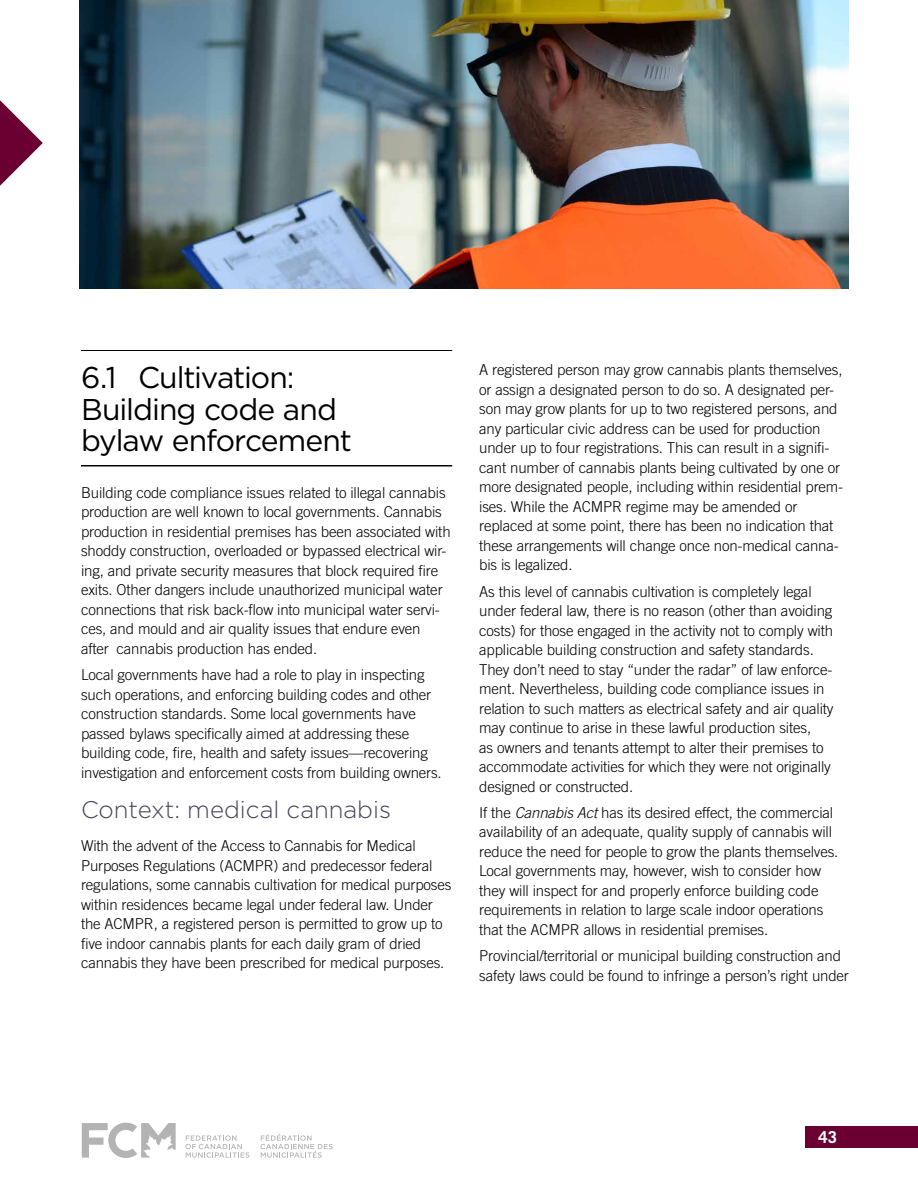
<style>
.page{position:relative;width:918px;height:1188px;background:#fff}
.page>*{position:absolute;margin:0;border:0;box-sizing:border-box;transform-origin:0 0}
.H3__Section_subhead{font:30px/31.5px "Gotham";letter-spacing:-.035em;color:#000}
.H4_tertiary_number{font:300 24px "Gotham";color:#444359}
.t1{font:700 16.5px "Trade Gothic LT Std";color:#fff}
.Body{font:300 15px/19.5px "Trade Gothic LT Std";letter-spacing:-.01em;color:#000}
.s1{font-style:italic}
</style>
<div class="page">
<div style="left:805px;top:1127px;width:113px;height:21px;background:#6a0032"></div>
<svg style="left:82px;top:1123px;width:94px;height:35px"></svg>
<svg style="left:185px;top:1135px;width:64px;height:23px"></svg>
<svg style="left:260px;top:1134px;width:73px;height:24px"></svg>
<svg style="left:0;top:100px;width:43px;height:86px"></svg>
<img style="left:80px;top:0;width:768px;height:289px">
<hr style="left:81px;top:350px;width:371px;height:1px;background:#000">
<hr style="left:81px;top:465px;width:371px;height:1px;background:#000">
<h3 class="H3__Section_subhead" style="left:81px;top:361px;width:272px">6.1 Cultivation:<br>Building code and bylaw enforcement</h3>
<p class="Body" style="left:81px;top:483px;width:371px">Building code compliance issues related to illegal cannabis production are well known to local governments. Cannabis production in residential premises has been associated with shoddy construction, overloaded or bypassed electrical wir&shy;ing, and private security measures that block required fire exits. Other dangers include unauthorized municipal water connections that risk back-flow into municipal water servi&shy;ces, and mould and air quality issues that endure even after cannabis production has ended.</p>
<p class="Body" style="left:81px;top:665px;width:362px">Local governments have had a role to play in inspecting such operations, and enforcing building codes and other construction standards. Some local governments have passed bylaws specifically aimed at addressing these building code, fire, health and safety issues—recovering investigation and enforcement costs from building owners.</p>
<h4 class="H4_tertiary_number" style="left:81px;top:795px;width:312px">Context: medical cannabis</h4>
<p class="Body" style="left:81px;top:836px;width:372px">With the advent of the Access to Cannabis for Medical Purposes Regulations (ACMPR) and predecessor federal regulations, some cannabis cultivation for medical purposes within residences became legal under federal law. Under the ACMPR, a registered person is permitted to grow up to five indoor cannabis plants for each daily gram of dried cannabis they have been prescribed for medical purposes.</p>
<p class="Body" style="left:479px;top:360px;width:366px">A registered person may grow cannabis plants themselves, or assign a designated person to do so. A designated per&shy;son may grow plants for up to two registered persons, and any particular civic address can be used for production under up to four registrations. This can result in a signifi&shy;cant number of cannabis plants being cultivated by one or more designated people, including within residential prem&shy;ises. While the ACMPR regime may be amended or replaced at some point, there has been no indication that these arrangements will change once non-medical canna&shy;bis is legalized.</p>
<p class="Body" style="left:479px;top:581px;width:356px">As this level of cannabis cultivation is completely legal under federal law, there is no reason (other than avoiding costs) for those engaged in the activity not to comply with applicable building construction and safety standards.<br>They don’t need to stay “under the radar” of law enforce&shy;ment. Nevertheless, building code compliance issues in relation to such matters as electrical safety and air quality may continue to arise in these lawful production sites,<br>as owners and tenants attempt to alter their premises to accommodate activities for which they were not originally designed or constructed.</p>
<p class="Body" style="left:479px;top:803px;width:361px">If the <span class="s1">Cannabis Act</span> has its desired effect, the commercial availability of an adequate, quality supply of cannabis will reduce the need for people to grow the plants themselves.<br>Local governments may, however, wish to consider how they will inspect for and properly enforce building code requirements in relation to large scale indoor operations that the ACMPR allows in residential premises.</p>
<p class="Body" style="left:479px;top:946px;width:371px">Provincial/territorial or municipal building construction and safety laws could be found to infringe a person’s right under</p>
<p class="t1" style="left:819px;top:1127px;width:20px">43</p>
</div>
